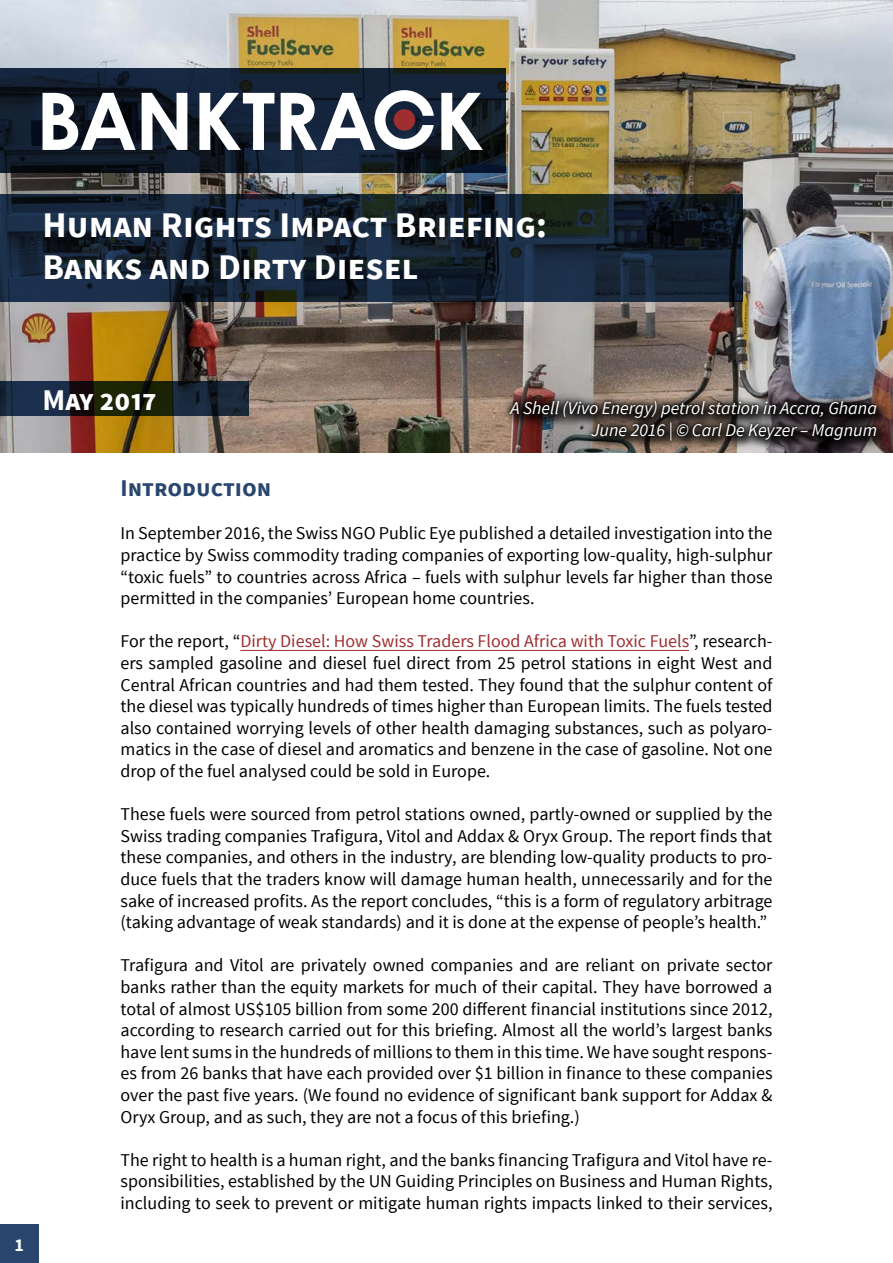
<style>
.page{position:relative;width:893px;height:1263px;background:#fff}
.page>*{position:absolute;margin:0;border:0;box-sizing:border-box;transform-origin:0 0}
.t1{font:700 36px/42px "Source Sans Pro";color:#fff}
.t2{font:700 30px "Source Sans Pro";color:#fff}
.t3{font:700 24px "Source Sans Pro";color:#28466e}
.t4{font:18px/21.6px "Source Sans Pro";color:#000;text-align:justify}
.t5{font:italic 18px/21.6px "Source Sans Pro";color:#fff;text-align:right}
.t6{font:700 18px "Source Sans Pro";color:#fff}
.s1{color:#9e2e30}
</style>
<div class="page">
<div style="left:0;top:1225px;width:38px;height:38px;background:#28466e"></div>
<img style="left:0;top:0;width:893px;height:453px">
<svg style="left:0;top:194px;width:743px;height:108px"></svg>
<svg style="left:0;top:382px;width:249px;height:34px"></svg>
<svg style="left:0;top:68px;width:506px;height:104px"></svg>
<svg style="left:43px;top:90px;width:440px;height:60px"></svg>
<div style="left:394px;top:109px;width:21px;height:22px;background:#9e2e30;border-radius:50%"></div>
<hr style="left:240px;top:650px;width:449px;height:1px;background:#9e2e30">
<svg style="left:500px;top:392px;width:392px;height:61px"></svg>
<svg style="left:508px;top:399px;width:382px;height:54px"></svg>
<img style="left:501px;top:393px;width:385px;height:55px">
<h1 class="t1" style="left:43px;top:205px;width:506px">Human Rights Impact Briefing:<br>Banks and Dirty Diesel</h1>
<p class="t6" style="left:14px;top:1233px;width:11px">1</p>
<h2 class="t2" style="left:43px;top:381px;width:115px">May 2017</h2>
<p class="t5" style="left:510px;top:398px;width:368px">A Shell (Vivo Energy) petrol station in Accra, Ghana<br>June 2016 | © Carl De Keyzer – Magnum</p>
<h3 class="t3" style="left:120px;top:473px;width:152px">Introduction</h3>
<p class="t4" style="left:120px;top:523px;width:654px">In September 2016, the Swiss NGO Public Eye published a detailed investigation into the practice by Swiss commodity trading companies of exporting low-quality, high-sulphur “toxic fuels” to countries across Africa – fuels with sulphur levels far higher than those permitted in the companies’ European home countries.</p>
<p class="t4" style="left:120px;top:631px;width:654px">For the report, “<span class="s1">Dirty Diesel: How Swiss Traders Flood Africa with Toxic Fuels</span>”, research&shy;ers sampled gasoline and diesel fuel direct from 25 petrol stations in eight West and Central African countries and had them tested. They found that the sulphur content of the diesel was typically hundreds of times higher than European limits. The fuels tested also contained worrying levels of other health damaging substances, such as polyaro&shy;matics in the case of diesel and aromatics and benzene in the case of gasoline. Not one drop of the fuel analysed could be sold in Europe.</p>
<p class="t4" style="left:120px;top:804px;width:654px">These fuels were sourced from petrol stations owned, partly-owned or supplied by the Swiss trading companies Trafigura, Vitol and Addax &amp; Oryx Group. The report finds that these companies, and others in the industry, are blending low-quality products to pro&shy;duce fuels that the traders know will damage human health, unnecessarily and for the sake of increased profits. As the report concludes, “this is a form of regulatory arbitrage (taking advantage of weak standards) and it is done at the expense of people’s health.”</p>
<p class="t4" style="left:120px;top:955px;width:654px">Trafigura and Vitol are privately owned companies and are reliant on private sector banks rather than the equity markets for much of their capital. They have borrowed a total of almost US$105 billion from some 200 different financial institutions since 2012, according to research carried out for this briefing. Almost all the world’s largest banks have lent sums in the hundreds of millions to them in this time. We have sought respons&shy;es from 26 banks that have each provided over $1 billion in finance to these companies over the past five years. (We found no evidence of significant bank support for Addax &amp; Oryx Group, and as such, they are not a focus of this briefing.)</p>
<p class="t4" style="left:120px;top:1149px;width:653px">The right to health is a human right, and the banks financing Trafigura and Vitol have re&shy;sponsibilities, established by the UN Guiding Principles on Business and Human Rights, including to seek to prevent or mitigate human rights impacts linked to their services,</p>
</div>
